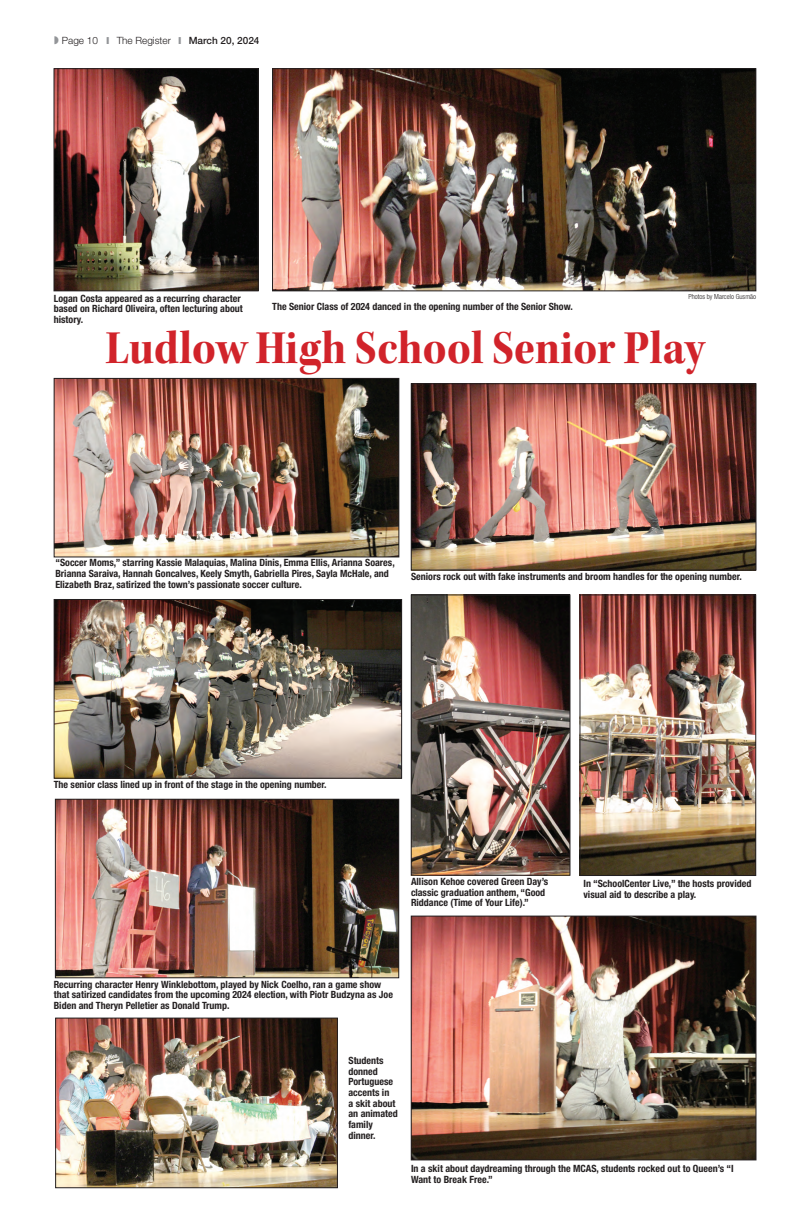
<style>
.page{position:relative;width:810px;height:1224px;background:#fff}
.page>*{position:absolute;margin:0;border:0;box-sizing:border-box;transform-origin:0 0}
.lr_-_headline{font:49px "Kepler Std Bold Scn Subh";color:#d1232a}
.lr_-_cutline{font:700 condensed 10px/10.7px "Helvetica Neue LT Std";color:#231f20}
.t1{font:300 10px "Helvetica Neue LT Std";color:#231f20}
.lr_-_photo_credit{font:300 condensed 7px "Helvetica Neue LT Std";color:#231f20}
.s1{color:#939598}
.s2{font-weight:500}
</style>
<div class="page">
<img style="left:56px;top:70px;width:200px;height:219px">
<div style="left:54px;top:68px;width:204px;height:223px;border:1px solid #231f20"></div>
<img style="left:274px;top:70px;width:480px;height:219px">
<div style="left:272px;top:68px;width:484px;height:223px;border:1px solid #231f20"></div>
<img style="left:413px;top:385px;width:341px;height:183px">
<div style="left:411px;top:383px;width:345px;height:187px;border:1px solid #231f20"></div>
<img style="left:56px;top:601px;width:344px;height:175px">
<div style="left:54px;top:599px;width:348px;height:179px;border:1px solid #231f20"></div>
<img style="left:57px;top:801px;width:340px;height:175px">
<div style="left:55px;top:799px;width:344px;height:179px;border:1px solid #231f20"></div>
<img style="left:56px;top:380px;width:341px;height:175px">
<div style="left:54px;top:378px;width:345px;height:179px;border:1px solid #231f20"></div>
<img style="left:413px;top:597px;width:155px;height:277px">
<div style="left:411px;top:595px;width:159px;height:281px;border:1px solid #231f20"></div>
<img style="left:582px;top:597px;width:172px;height:277px">
<div style="left:580px;top:595px;width:176px;height:281px;border:1px solid #231f20"></div>
<img style="left:413px;top:918px;width:341px;height:240px">
<div style="left:411px;top:916px;width:345px;height:244px;border:1px solid #231f20"></div>
<img style="left:57px;top:1020px;width:279px;height:166px">
<div style="left:55px;top:1018px;width:283px;height:170px;border:1px solid #231f20"></div>
<p class="t1" style="left:54px;top:35px;width:207px"><span class="s1">◗</span> Page 10 <span class="s1">❙</span> The Register <span class="s1">❙</span> <span class="s2">March 20, 2024</span></p>
<p class="lr_-_cutline" style="left:54px;top:293px;width:191px">Logan Costa appeared as a recurring character based on Richard Oliveira, often lecturing about history.</p>
<p class="lr_-_photo_credit" style="left:688px;top:293px;width:69px">Photos by Marcelo Gusmão</p>
<p class="lr_-_cutline" style="left:272px;top:301px;width:302px">The Senior Class of 2024 danced in the opening number of the Senior Show.</p>
<p class="lr_-_headline" style="left:105px;top:320px;width:601px">Ludlow High School Senior Play</p>
<p class="lr_-_cutline" style="left:55px;top:557px;width:341px">“Soccer Moms,” starring Kassie Malaquias, Malina Dinis, Emma Ellis, Arianna Soares,<br>Brianna Saraiva, Hannah Goncalves, Keely Smyth, Gabriella Pires, Sayla McHale, and<br>Elizabeth Braz, satirized the town’s passionate soccer culture.</p>
<p class="lr_-_cutline" style="left:411px;top:571px;width:332px">Seniors rock out with fake instruments and broom handles for the opening number.</p>
<p class="lr_-_cutline" style="left:54px;top:779px;width:274px">The senior class lined up in front of the stage in the opening number.</p>
<p class="lr_-_cutline" style="left:411px;top:876px;width:139px">Allison Kehoe covered Green Day’s classic graduation anthem, “Good<br>Riddance (Time of Your Life).”</p>
<p class="lr_-_cutline" style="left:584px;top:878px;width:169px">In “SchoolCenter Live,” the hosts provided visual aid to describe a play.</p>
<p class="lr_-_cutline" style="left:54px;top:979px;width:341px">Recurring character Henry Winklebottom, played by Nick Coelho, ran a game show that satirized candidates from the upcoming 2024 election, with Piotr Budzyna as Joe<br>Biden and Theryn Pelletier as Donald Trump.</p>
<p class="lr_-_cutline" style="left:348px;top:1055px;width:51px">Students donned<br>Portuguese accents in<br>a skit about an animated family dinner.</p>
<p class="lr_-_cutline" style="left:411px;top:1163px;width:324px">In a skit about daydreaming through the MCAS, students rocked out to Queen’s “I<br>Want to Break Free.”</p>
</div>
